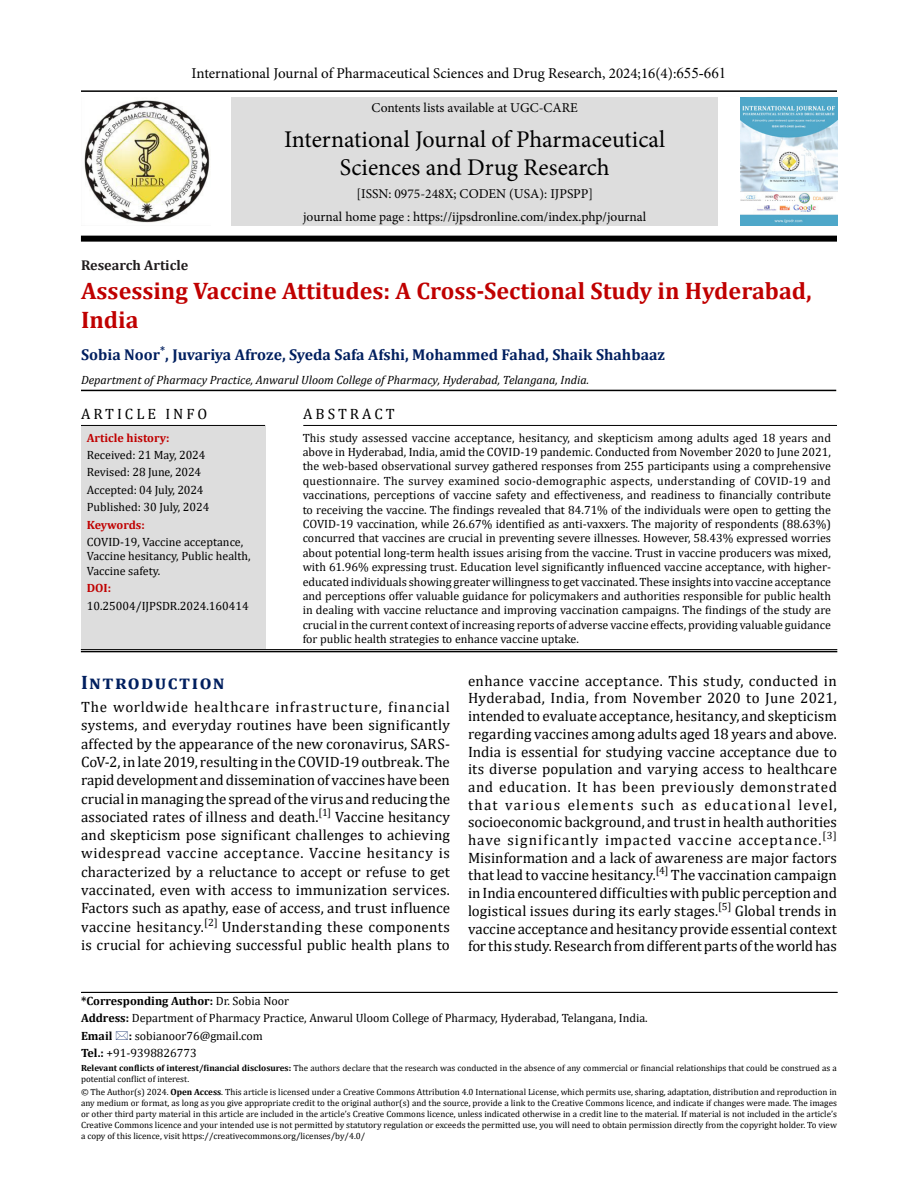
<style>
.page{position:relative;width:918px;height:1188px;background:#fff}
.page>*{position:absolute;margin:0;border:0;box-sizing:border-box;transform-origin:0 0}
.article_head{font:700 24px/28.8px "Cambria";color:#c00000}
.t1{font:24px/27.9px "Minion Pro";color:#000;text-align:center}
.A{font:700 19.5px "Cambria";letter-spacing:.075em;color:#001f5f}
.author{font:700 15.75px "Cambria";color:#001f5f}
.Body_flush{font:15px/17.7px "Cambria";color:#000;text-align:justify}
.t2{font:15px "Minion Pro";color:#000}
.Abstract_head{font:15px "Cambria";letter-spacing:.2em;color:#000}
.Subject{font:700 14.25px "Cambria";color:#211d1e}
.t3{font:13.5px "Minion Pro";color:#000}
.Abstract{font:12px/14.4px "Cambria";color:#000;text-align:justify}
.Corresponding_Author{font:12px/14.4px "Cambria";color:#000}
.affiliation{font:italic 12px "Cambria";color:#000}
.Corresponding_Author-2{font:700 12px "Cambria";color:#000}
.Corresponding_Author-3{font:700 12px "Cambria";color:#c00000}
.Abstract-2{font:700 12px "Cambria";letter-spacing:-.015em;color:#c00000}
.Corresponding_Author-4{font:9px/10.8px "Cambria";color:#000}
.s1{font-family:"Times New Roman"}
.s2{font-weight:400}
.s3{font-weight:700}
</style>
<div class="page">
<hr style="left:81px;top:390px;width:755px;height:1px;background:#000">
<div style="left:81px;top:426px;width:184px;height:223px;background:#ddd"></div>
<hr style="left:81px;top:992px;width:757px;height:1px;background:#000">
<hr style="left:81px;top:649px;width:756px;height:1px;background:#000">
<hr style="left:81px;top:651px;width:756px;height:1px;background:#000">
<img style="left:740px;top:98px;width:97px;height:128px">
<div style="left:81px;top:236px;width:756px;height:6px;background:#000"></div>
<hr style="left:81px;top:90px;width:756px;height:2px;background:#000">
<img style="left:84px;top:100px;width:126px;height:123px">
<div style="left:231px;top:98px;width:487px;height:128px;background:#ddd"></div>
<hr style="left:303px;top:425px;width:534px;height:1px;background:#000">
<hr style="left:81px;top:425px;width:184px;height:1px;background:#000">
<p class="t2" style="left:192px;top:63px;width:536px">International Journal of Pharmaceutical Sciences and Drug Research, 2024;16(4):<span class="s1">655-661</span></p>
<p class="t3" style="left:372px;top:99px;width:208px">Contents lists available at UGC-CARE</p>
<p class="t1" style="left:284px;top:126px;width:383px">International Journal of Pharmaceutical<br>Sciences and Drug Research</p>
<p class="t3" style="left:356px;top:185px;width:238px">[ISSN: 0975-248X; CODEN (USA): IJPSPP]</p>
<p class="t3" style="left:303px;top:208px;width:345px">journal home page : https://ijpsdronline.com/index.php/journal</p>
<p class="Subject" style="left:81px;top:255px;width:109px">Research Article</p>
<p class="article_head" style="left:81px;top:276px;width:732px">Assessing Vaccine Attitudes: A Cross-Sectional Study in Hyderabad,<br>India</p>
<p class="author" style="left:81px;top:344px;width:586px">Sobia Noor<sup>*</sup>, Juvariya Afroze, Syeda Safa Afshi, Mohammed Fahad, Shaik Shahbaaz</p>
<p class="affiliation" style="left:81px;top:371px;width:510px">Department of Pharmacy Practice, Anwarul Uloom College of Pharmacy, Hyderabad, Telangana, India.</p>
<p class="Abstract_head" style="left:81px;top:405px;width:128px">ARTICLE INFO</p>
<p class="Abstract_head" style="left:303px;top:405px;width:93px">ABSTRACT</p>
<p class="Corresponding_Author-3" style="left:87px;top:429px;width:84px">Article history:</p>
<p class="Corresponding_Author" style="left:87px;top:448px;width:120px">Received: 21 May, 2024</p>
<p class="Corresponding_Author" style="left:87px;top:465px;width:116px">Revised: 28 June, 2024</p>
<p class="Corresponding_Author" style="left:87px;top:483px;width:118px">Accepted: 04 July, 2024</p>
<p class="Corresponding_Author" style="left:87px;top:500px;width:124px">Published: 30 July, 2024</p>
<p class="Abstract-2" style="left:87px;top:516px;width:60px">Keywords:</p>
<p class="Corresponding_Author" style="left:87px;top:535px;width:165px">COVID-19, Vaccine acceptance,<br>Vaccine hesitancy, Public health,<br>Vaccine safety.</p>
<p class="Corresponding_Author-3" style="left:87px;top:580px;width:26px">DOI:</p>
<p class="Corresponding_Author" style="left:87px;top:598px;width:164px">10.25004/IJPSDR.2024.160414</p>
<p class="Abstract" style="left:303px;top:430px;width:530px">This study assessed vaccine acceptance, hesitancy, and skepticism among adults aged 18 years and above in Hyderabad, India, amid the COVID-19 pandemic. Conducted from November 2020 to June 2021, the web-based observational survey gathered responses from 255 participants using a comprehensive questionnaire. The survey examined socio-demographic aspects, understanding of COVID-19 and vaccinations, perceptions of vaccine safety and effectiveness, and readiness to financially contribute to receiving the vaccine. The findings revealed that 84.71% of the individuals were open to getting the COVID-19 vaccination, while 26.67% identified as anti-vaxxers. The majority of respondents (88.63%) concurred that vaccines are crucial in preventing severe illnesses. However, 58.43% expressed worries about potential long-term health issues arising from the vaccine. Trust in vaccine producers was mixed, with 61.96% expressing trust. Education level significantly influenced vaccine acceptance, with higher&shy;educated individuals showing greater willingness to get vaccinated. These insights into vaccine acceptance and perceptions offer valuable guidance for policymakers and authorities responsible for public health in dealing with vaccine reluctance and improving vaccination campaigns. The findings of the study are crucial in the current context of increasing reports of adverse vaccine effects, providing valuable guidance for public health strategies to enhance vaccine uptake.</p>
<p class="A" style="left:81px;top:669px;width:145px">Introduction</p>
<p class="Body_flush" style="left:81px;top:698px;width:371px;line-height:18.3px">The worldwide healthcare infrastructure, financial systems, and everyday routines have been significantly affected by the appearance of the new coronavirus, SARS-CoV-2, in late 2019, resulting in the COVID-19 outbreak. The rapid development and dissemination of vaccines have been crucial in managing the spread of the virus and reducing the associated rates of illness and death.<sup>[1]</sup> Vaccine hesitancy and skepticism pose significant challenges to achieving widespread vaccine acceptance. Vaccine hesitancy is characterized by a reluctance to accept or refuse to get vaccinated, even with access to immunization services.<br>Factors such as apathy, ease of access, and trust influence vaccine hesitancy.<sup>[2]</sup> Understanding these components is crucial for achieving successful public health plans to</p>
<p class="Body_flush" style="left:468px;top:672px;width:371px">enhance vaccine acceptance. This study, conducted in Hyderabad, India, from November 2020 to June 2021, intended to evaluate acceptance, hesitancy, and skepticism regarding vaccines among adults aged 18 years and above.<br>India is essential for studying vaccine acceptance due to its diverse population and varying access to healthcare and education. It has been previously demonstrated that various elements such as educational level, socioeconomic background, and trust in health authorities have significantly impacted vaccine acceptance.<sup>[3] </sup>Misinformation and a lack of awareness are major factors that lead to vaccine hesitancy.<sup>[4]</sup> The vaccination campaign in India encountered difficulties with public perception and logistical issues during its early stages.<sup>[5]</sup> Global trends in vaccine acceptance and hesitancy provide essential context for this study. Research from different parts of the world has</p>
<p class="Corresponding_Author-2" style="left:81px;top:992px;width:210px">*Corresponding Author: <span class="s2">Dr. Sobia Noor</span></p>
<p class="Corresponding_Author" style="left:81px;top:1011px;width:568px"><span class="s3">Address:</span> Department of Pharmacy Practice, Anwarul Uloom College of Pharmacy, Hyderabad, Telangana, India.</p>
<p class="Corresponding_Author-2" style="left:81px;top:1027px;width:33px">Email</p>
<p class="Corresponding_Author" style="left:129px;top:1028px;width:136px"><span class="s3">:</span> sobianoor76@gmail.com</p>
<p class="Corresponding_Author" style="left:81px;top:1046px;width:117px"><span class="s3">Tel.:</span> +91-9398826773</p>
<p class="Corresponding_Author-4" style="left:81px;top:1062px;width:757px"><span class="s3">Relevant conflicts of interest/financial disclosures:</span> The authors declare that the research was conducted in the absence of any commercial or financial relationships that could be construed as a potential conflict of interest.</p>
<p class="Corresponding_Author-4" style="left:81px;top:1087px;width:758px;text-align:justify">© The Author(s) 2024. <span class="s3">Open Access</span>. This article is licensed under a Creative Commons Attribution 4.0 International License, which permits use, sharing, adaptation, distribution and reproduction in any medium or format, as long as you give appropriate credit to the original author(s) and the source, provide a link to the Creative Commons licence, and indicate if changes were made. The images or other third party material in this article are included in the article’s Creative Commons licence, unless indicated otherwise in a credit line to the material. If material is not included in the article’s Creative Commons licence and your intended use is not permitted by statutory regulation or exceeds the permitted use, you will need to obtain permission directly from the copyright holder. To view a copy of this licence, visit https://creativecommons.org/licenses/by/4.0/</p>
</div>
